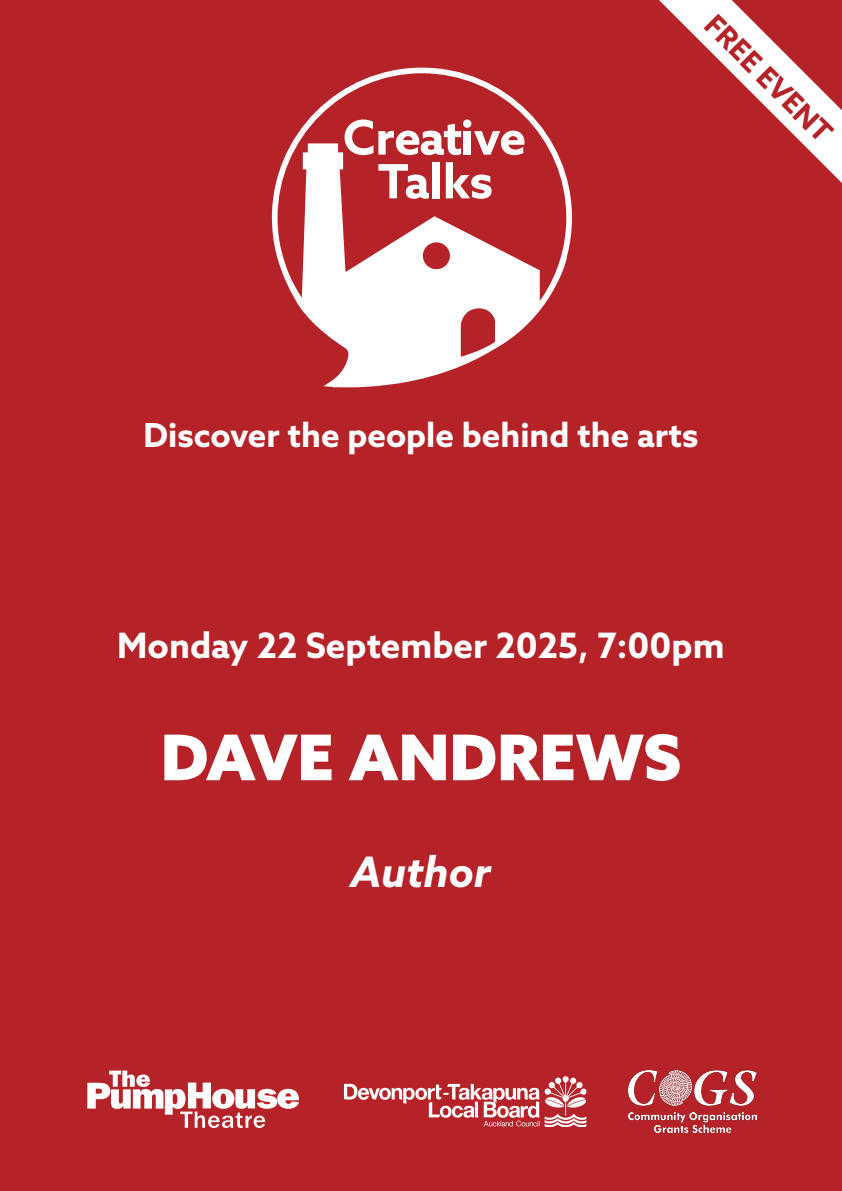
<style>
.page{position:relative;width:842px;height:1191px;background:#b52329}
.page>*{position:absolute;margin:0;border:0;box-sizing:border-box;transform-origin:0 0}
.t1{font:900 63px "Azo Sans";color:#fff}
.t2{font:italic 700 42px "Azo Sans";color:#fff}
.t3{font:700 35px "Azo Sans";color:#fff}
.t4{font:700 33.1px "Azo Sans";color:#fff}
.t5{font:700 28.5px "Azo Sans";color:#b52329}
</style>
<div class="page">
<svg style="left:272px;top:68px;width:300px;height:319px"></svg>
<svg style="left:87px;top:1070px;width:212px;height:58px"></svg>
<img style="left:343px;top:1076px;width:244px;height:52px">
<img style="left:628px;top:1070px;width:129px;height:63px">
<svg style="left:659px;top:0;width:183px;height:183px"></svg>
<p class="t5" style="left:723px;top:6px;width:168px;rotate:45deg">FREE EVENT</p>
<p class="t4" style="left:144px;top:413px;width:556px">Discover the people behind the arts</p>
<p class="t3" style="left:117px;top:622px;width:609px">Monday 22 September 2025, 7:00pm</p>
<p class="t1" style="left:161px;top:715px;width:522px">DAVE ANDREWS</p>
<p class="t2" style="left:351px;top:844px;width:142px">Author</p>
</div>
